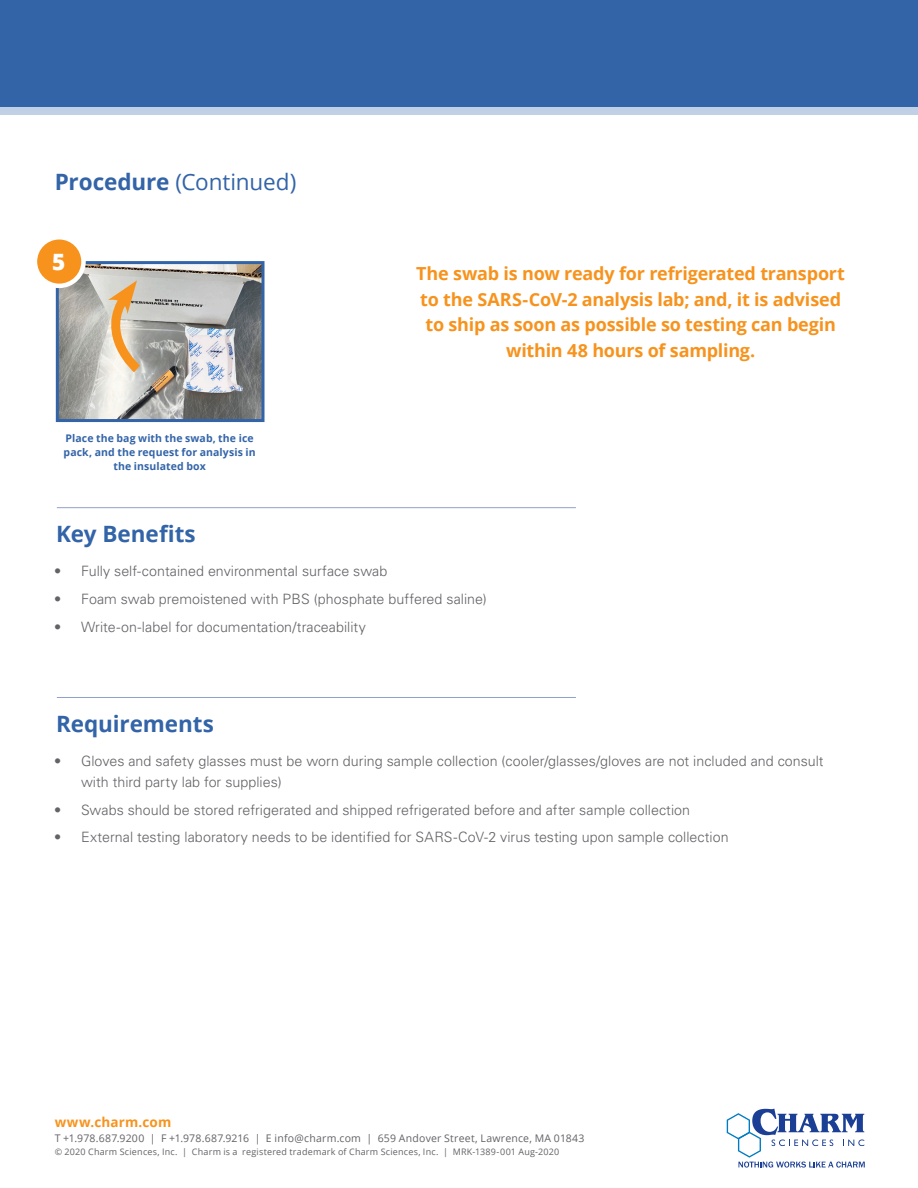
<style>
.page{position:relative;width:918px;height:1188px;background:#fff}
.page>*{position:absolute;margin:0;border:0;box-sizing:border-box;transform-origin:0 0}
.Body_Text{font:700 22.5px "Open Sans";letter-spacing:-.005em;color:#3364a8}
.Body_Text-2{font:22.5px "Open Sans";letter-spacing:-.005em;color:#3364a8}
.Callout_Header{font:800 22.5px "Open Sans";color:#fff}
.Callout_Sub_Header{font:700 18px/25.5px "Open Sans";letter-spacing:-.01em;color:#f7931d;text-align:center}
.t1{font:300 14.25px/21px "Univers LT Std";color:#636266}
.Footer_Legal{font:700 13.5px "Open Sans";letter-spacing:.01em;color:#f7931d}
.Footer_Legal-2{font:10.5px "Open Sans";letter-spacing:.02em;color:#636266}
.Callout_Sub_Header-2{font:700 10.5px/14.2px "Open Sans";letter-spacing:.01em;color:#3364a8;text-align:center}
.Footer_Legal-3{font:9px "Open Sans";letter-spacing:.025em;color:#636266}
.s1{font-weight:700}
</style>
<div class="page">
<div style="left:0;top:8px;width:918px;height:107px;background:#c2d0e5"></div>
<div style="left:0;top:0;width:918px;height:107px;background:#3364a8"></div>
<svg style="left:727px;top:1109px;width:138px;height:59px"></svg>
<img style="left:60px;top:265px;width:201px;height:153px">
<div style="left:56px;top:261px;width:209px;height:161px;border:3px solid #3364a8"></div>
<div style="left:35px;top:237px;width:49px;height:49px;background:#f7931d;border-radius:50%"></div>
<div style="left:33px;top:235px;width:53px;height:53px;border:4px solid #fff;border-radius:50%"></div>
<svg style="left:98px;top:280px;width:48px;height:98px;background:#dac5a9"></svg>
<hr style="left:57px;top:507px;width:519px;height:1px;background:#92a0cb">
<hr style="left:57px;top:697px;width:519px;height:1px;background:#92a0cb">
<p class="Body_Text-2" style="left:55px;top:166px;width:243px"><span class="s1">Procedure</span> (Continued)</p>
<p class="Callout_Header" style="left:52px;top:245px;width:15px">5</p>
<p class="Callout_Sub_Header-2" style="left:64px;top:431px;width:194px">Place the bag with the swab, the ice pack, and the request for analysis in the insulated box</p>
<p class="Callout_Sub_Header" style="left:416px;top:261px;width:430px">The swab is now ready for refrigerated transport to the SARS-CoV-2 analysis lab; and, it is advised to ship as soon as possible so testing can begin within 48 hours of sampling.</p>
<p class="Body_Text" style="left:56px;top:518px;width:141px">Key Benefits</p>
<p class="t1" style="left:54px;top:560px;width:335px">• Fully self-contained environmental surface swab</p>
<p class="t1" style="left:54px;top:588px;width:434px">• Foam swab premoistened with PBS (phosphate buffered saline)</p>
<p class="t1" style="left:54px;top:616px;width:313px">• Write-on-label for documentation/traceability</p>
<p class="Body_Text" style="left:56px;top:708px;width:159px">Requirements</p>
<p class="t1" style="left:81px;top:750px;width:744px;text-indent:-27px">• Gloves and safety glasses must be worn during sample collection (cooler/glasses/gloves are not included and consult with third party lab for supplies)</p>
<p class="t1" style="left:54px;top:799px;width:638px">• Swabs should be stored refrigerated and shipped refrigerated before and after sample collection</p>
<p class="t1" style="left:54px;top:827px;width:676px">• External testing laboratory needs to be identified for SARS-CoV-2 virus testing upon sample collection</p>
<p class="Footer_Legal" style="left:55px;top:1113px;width:118px">www.charm.com</p>
<p class="Footer_Legal-2" style="left:55px;top:1131px;width:531px">T +1.978.687.9200 | F +1.978.687.9216 | E info@charm.com | 659 Andover Street, Lawrence, MA 01843</p>
<p class="Footer_Legal-3" style="left:55px;top:1145px;width:506px">© 2020 Charm Sciences, Inc. | Charm is a registered trademark of Charm Sciences, Inc. | MRK-1389-001 Aug-2020</p>
</div>
